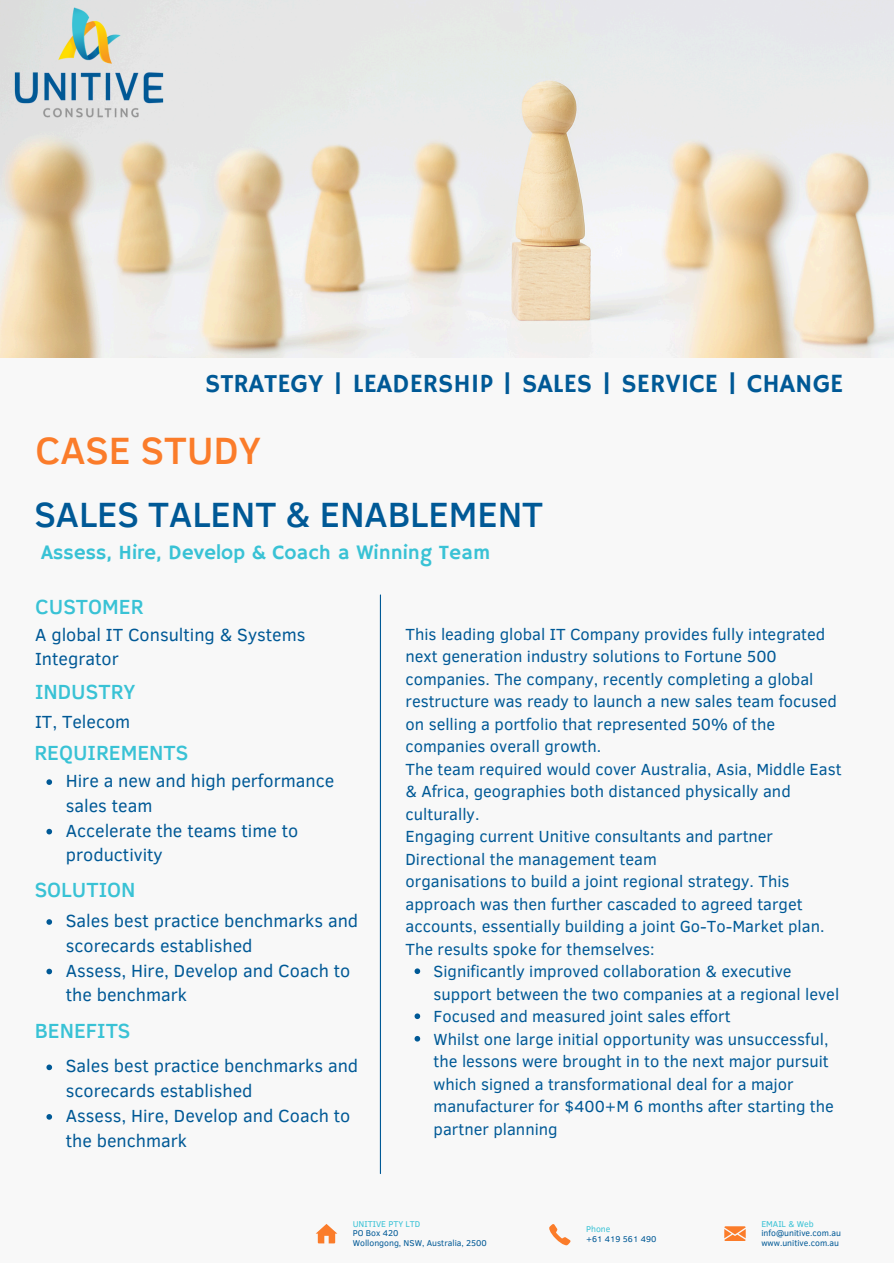
<style>
.page{position:relative;width:894px;height:1264px;background:#fff}
.page>*{position:absolute;margin:0;border:0;box-sizing:border-box;transform-origin:0 0}
.t1{font:500 39px "Clear Sans";color:#fb7c2a}
.t2{font:500 36px "Clear Sans";color:#005996}
.t3{font:26.25px "Hammersmith One";color:#005996}
.t4{font:500 21px "Clear Sans";color:#39c2d5}
.t5{font:20.55px "Hammersmith One";color:#39c2d5}
.t6{font:18px/24.8px "Clear Sans";color:#005996}
.t7{font:16.5px/22.5px "Clear Sans";color:#005996}
.t8{font:8.7px "Clear Sans";color:#005996}
.t9{font:8.7px "Clear Sans";color:#39c2d5}
</style>
<div class="page">
<img style="left:0;top:0;width:893px;height:358px">
<div style="left:0;top:358px;width:893px;height:905px;background:#f8f8f8"></div>
<hr style="left:380px;top:595px;width:1px;height:578px;background:#005996">
<img style="left:8px;top:4px;width:163px;height:116px">
<svg style="left:46px;top:779px;width:6px;height:6px"></svg>
<svg style="left:46px;top:828px;width:6px;height:6px"></svg>
<svg style="left:46px;top:919px;width:6px;height:5px"></svg>
<svg style="left:46px;top:968px;width:6px;height:6px"></svg>
<svg style="left:46px;top:1064px;width:6px;height:6px"></svg>
<svg style="left:46px;top:1114px;width:6px;height:5px"></svg>
<svg style="left:414px;top:968px;width:6px;height:6px"></svg>
<svg style="left:414px;top:1013px;width:6px;height:6px"></svg>
<svg style="left:414px;top:1036px;width:6px;height:5px"></svg>
<svg style="left:315px;top:1224px;width:22px;height:18px"></svg>
<svg style="left:549px;top:1224px;width:21px;height:21px"></svg>
<svg style="left:724px;top:1226px;width:21px;height:14px"></svg>
<h1 class="t3" style="left:205px;top:368px;width:639px">STRATEGY | LEADERSHIP | SALES | SERVICE | CHANGE</h1>
<h1 class="t1" style="left:35px;top:421px;width:227px">CASE STUDY</h1>
<p class="t2" style="left:34px;top:488px;width:510px">SALES TALENT &amp; ENABLEMENT</p>
<h2 class="t5" style="left:41px;top:540px;width:450px">Assess, Hire, Develop &amp; Coach a Winning Team</h2>
<h4 class="t4" style="left:35px;top:591px;width:110px">CUSTOMER</h4>
<h3 class="t6" style="left:35px;top:621px;width:272px">A global IT Consulting &amp; Systems<br>Integrator</h3>
<h5 class="t4" style="left:35px;top:676px;width:102px">INDUSTRY</h5>
<h3 class="t6" style="left:35px;top:708px;width:97px">IT, Telecom</h3>
<h5 class="t4" style="left:34px;top:737px;width:156px">REQUIREMENTS</h5>
<h3 class="t6" style="left:66px;top:767px;width:270px">Hire a new and high performance sales team</h3>
<p class="t6" style="left:66px;top:817px;width:234px">Accelerate the teams time to productivity</p>
<p class="t4" style="left:35px;top:874px;width:102px">SOLUTION</p>
<h3 class="t6" style="left:66px;top:907px;width:294px">Sales best practice benchmarks and scorecards established</h3>
<p class="t6" style="left:66px;top:957px;width:286px">Assess, Hire, Develop and Coach to the benchmark</p>
<p class="t4" style="left:35px;top:1015px;width:97px">BENEFITS</p>
<h3 class="t6" style="left:66px;top:1052px;width:294px">Sales best practice benchmarks and scorecards established</h3>
<p class="t6" style="left:66px;top:1102px;width:286px">Assess, Hire, Develop and Coach to the benchmark</p>
<p class="t7" style="left:405px;top:622px;width:437px">This leading global IT Company provides fully integrated next generation industry solutions to Fortune 500 companies. The company, recently completing a global restructure was ready to launch a new sales team focused on selling a portfolio that represented 50% of the companies overall growth.<br>The team required would cover Australia, Asia, Middle East &amp; Africa, geographies both distanced physically and culturally.<br>Engaging current Unitive consultants and partner Directional the management team<br>organisations to build a joint regional strategy. This approach was then further cascaded to agreed target accounts, essentially building a joint Go-To-Market plan.<br>The results spoke for themselves:</p>
<h5 class="t7" style="left:433px;top:959px;width:407px">Significantly improved collaboration &amp; executive support between the two companies at a regional level</h5>
<p class="t7" style="left:433px;top:1004px;width:298px">Focused and measured joint sales effort</p>
<p class="t7" style="left:433px;top:1027px;width:401px">Whilst one large initial opportunity was unsuccessful, the lessons were brought in to the next major pursuit which signed a transformational deal for a major manufacturer for $400+M 6 months after starting the partner planning</p>
<p class="t9" style="left:352px;top:1217px;width:69px">UNITIVE PTY LTD</p>
<p class="t8" style="left:352px;top:1226px;width:47px">PO Box 420</p>
<p class="t8" style="left:352px;top:1236px;width:136px">Wollongong, NSW, Australia, 2500</p>
<p class="t9" style="left:586px;top:1222px;width:26px">Phone</p>
<p class="t8" style="left:586px;top:1232px;width:72px">+61 419 561 490</p>
<p class="t9" style="left:761px;top:1217px;width:54px">EMAIL &amp; Web</p>
<p class="t8" style="left:761px;top:1226px;width:81px">info@unitive.com.au</p>
<p class="t8" style="left:761px;top:1236px;width:79px">www.unitive.com.au</p>
</div>
